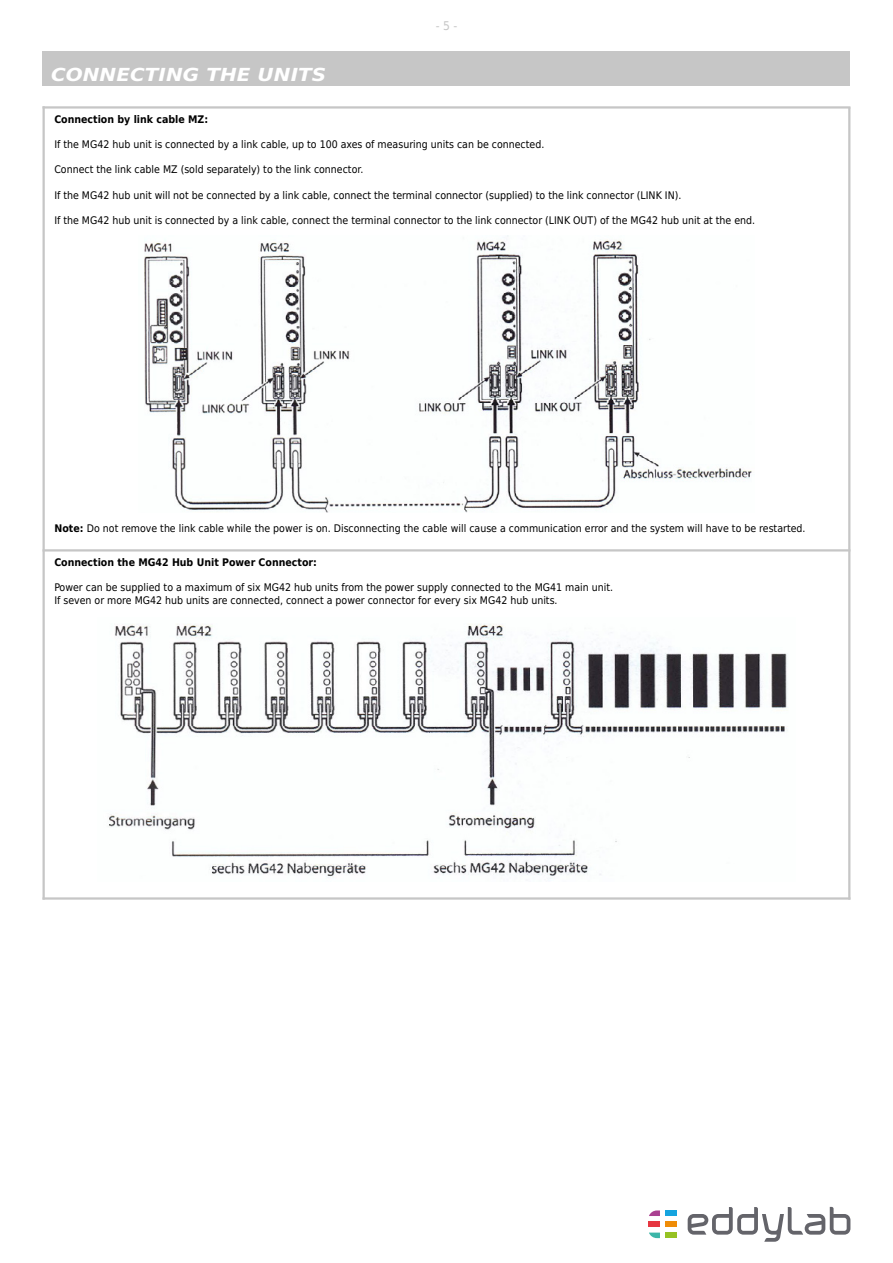
<style>
.page{position:relative;width:893px;height:1263px;background:#fff}
.page>*{position:absolute;margin:0;border:0;box-sizing:border-box;transform-origin:0 0}
.t1{font:italic 700 18px "DejaVu Sans Condensed";color:#fff;scale:1.24 1}
.t2{font:12px "DejaVu Sans Condensed";color:#c6c6c6}
.t3{font:10.5px "DejaVu Sans Condensed";color:#000}
.t4{font:700 10.5px "DejaVu Sans Condensed";color:#000}
.s1{font-weight:700}
</style>
<div class="page">
<div style="left:665px;top:1221px;width:12px;height:6px;background:#ef8c07"></div>
<div style="left:649px;top:1221px;width:11px;height:6px;background:#e63741"></div>
<div style="left:665px;top:1210px;width:12px;height:6px;background:#16a4df"></div>
<svg style="left:649px;top:1210px;width:11px;height:6px"></svg>
<div style="left:665px;top:1232px;width:12px;height:6px;background:#96c223"></div>
<svg style="left:649px;top:1232px;width:11px;height:6px"></svg>
<svg style="left:688px;top:1207px;width:162px;height:35px"></svg>
<div style="left:43px;top:51px;width:807px;height:34px;background:#c6c6c6"></div>
<hr style="left:43px;top:106px;width:807px;height:3px;background:#c6c6c6">
<hr style="left:43px;top:549px;width:807px;height:2px;background:#c6c6c6">
<img style="left:144px;top:236px;width:608px;height:276px">
<hr style="left:43px;top:106px;width:2px;height:794px;background:#c6c6c6">
<hr style="left:848px;top:107px;width:2px;height:793px;background:#c6c6c6">
<img style="left:109px;top:624px;width:679px;height:255px">
<hr style="left:43px;top:897px;width:807px;height:3px;background:#c6c6c6">
<p class="t2" style="left:436px;top:16px;width:23px">- 5 -</p>
<p class="t1" style="left:51px;top:60px;width:223px">CONNECTING THE UNITS</p>
<p class="t4" style="left:54px;top:111px;width:155px">Connection by link cable MZ:</p>
<p class="t3" style="left:54px;top:135px;width:491px">If the MG42 hub unit is connected by a link cable, up to 100 axes of measuring units can be connected.</p>
<p class="t3" style="left:54px;top:160px;width:310px">Connect the link cable MZ (sold separately) to the link connector.</p>
<p class="t3" style="left:54px;top:186px;width:629px">If the MG42 hub unit will not be connected by a link cable, connect the terminal connector (supplied) to the link connector (LINK IN).</p>
<p class="t3" style="left:54px;top:211px;width:702px">If the MG42 hub unit is connected by a link cable, connect the terminal connector to the link connector (LINK OUT) of the MG42 hub unit at the end.</p>
<p class="t3" style="left:55px;top:519px;width:752px"><span class="s1">Note:</span> Do not remove the link cable while the power is on. Disconnecting the cable will cause a communication error and the system will have to be restarted.</p>
<p class="t4" style="left:54px;top:553px;width:264px">Connection the MG42 Hub Unit Power Connector:</p>
<p class="t3" style="left:54px;top:578px;width:560px">Power can be supplied to a maximum of six MG42 hub units from the power supply connected to the MG41 main unit.</p>
<p class="t3" style="left:54px;top:591px;width:505px">If seven or more MG42 hub units are connected, connect a power connector for every six MG42 hub units.</p>
</div>
